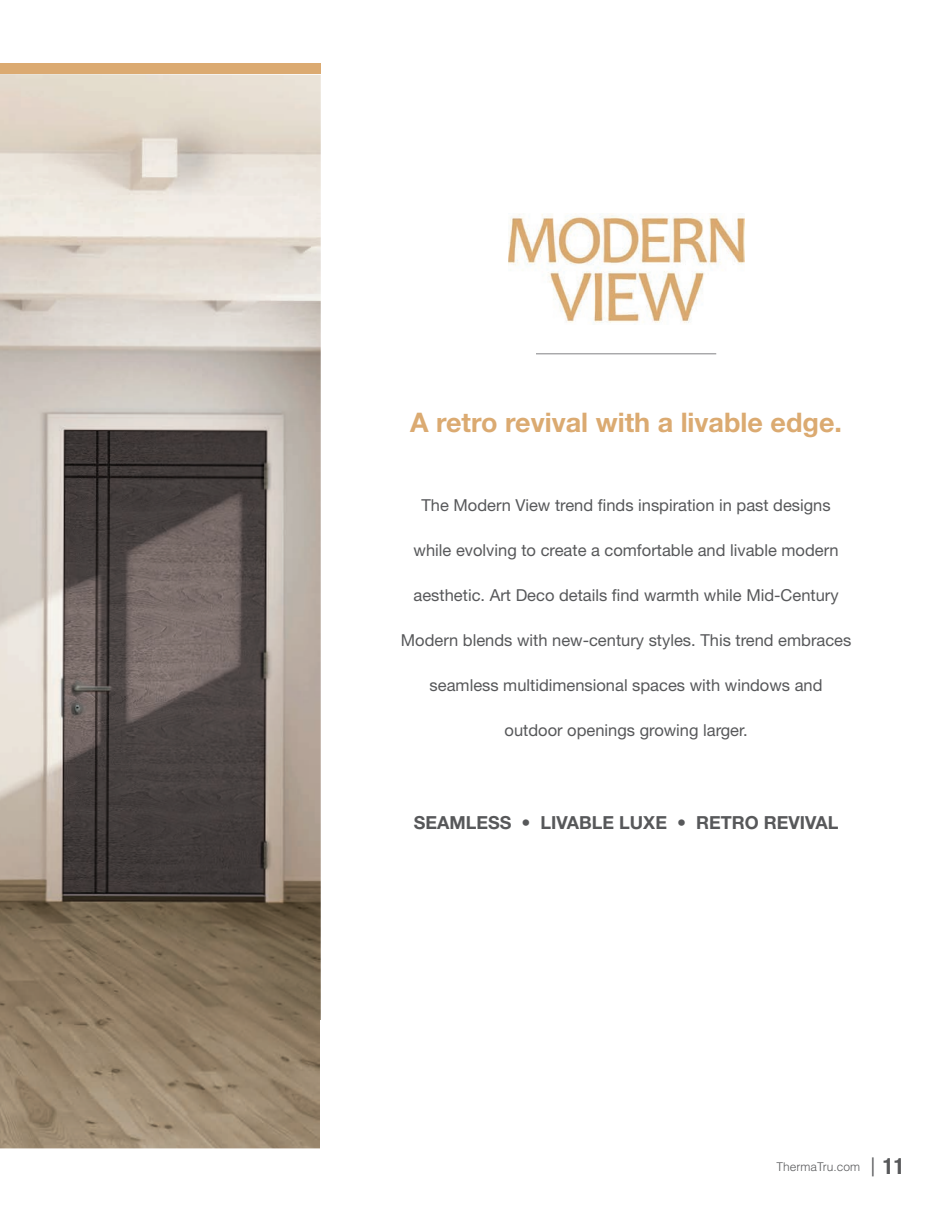
<style>
.page{position:relative;width:945px;height:1215px;background:#fff}
.page>*{position:absolute;margin:0;border:0;box-sizing:border-box;transform-origin:0 0}
.t1{font:700 27px "Helvetica Neue";color:#dbaa71}
.t2{font:700 18px "Helvetica Neue";color:#57585a}
.t3{font:16.5px "Helvetica Neue";color:#57585a}
.t4{font:300 12px "Helvetica";color:#57585a}
.s1{font-family:"Helvetica Neue";font-size:25.5px}
.s2{font-family:"Helvetica Neue";font-weight:700;font-stretch:condensed;font-size:22.5px}
</style>
<div class="page">
<hr style="left:536px;top:353px;width:180px;height:1px;background:#818285">
<img style="left:508px;top:214px;width:236px;height:109px">
<img style="left:0;top:74px;width:321px;height:1074px">
<div style="left:0;top:63px;width:321px;height:11px;background:#dbaa71"></div>
<h1 class="t1" style="left:410px;top:405px;width:433px">A retro revival with a livable edge.</h1>
<p class="t3" style="left:422px;top:496px;width:411px">The Modern View trend finds inspiration in past designs</p>
<p class="t3" style="left:414px;top:541px;width:427px">while evolving to create a comfortable and livable modern</p>
<p class="t3" style="left:414px;top:586px;width:427px">aesthetic. Art Deco details find warmth while Mid-Century</p>
<p class="t3" style="left:401px;top:631px;width:452px">Modern blends with new-century styles. This trend embraces</p>
<p class="t3" style="left:430px;top:676px;width:394px">seamless multidimensional spaces with windows and</p>
<p class="t3" style="left:505px;top:721px;width:245px">outdoor openings growing larger.</p>
<p class="t2" style="left:414px;top:812px;width:426px">SEAMLESS • LIVABLE LUXE • RETRO REVIVAL</p>
<p class="t4" style="left:776px;top:1160px;width:130px">ThermaTru.com <span class="s1">|</span> <span class="s2">11</span></p>
</div>
